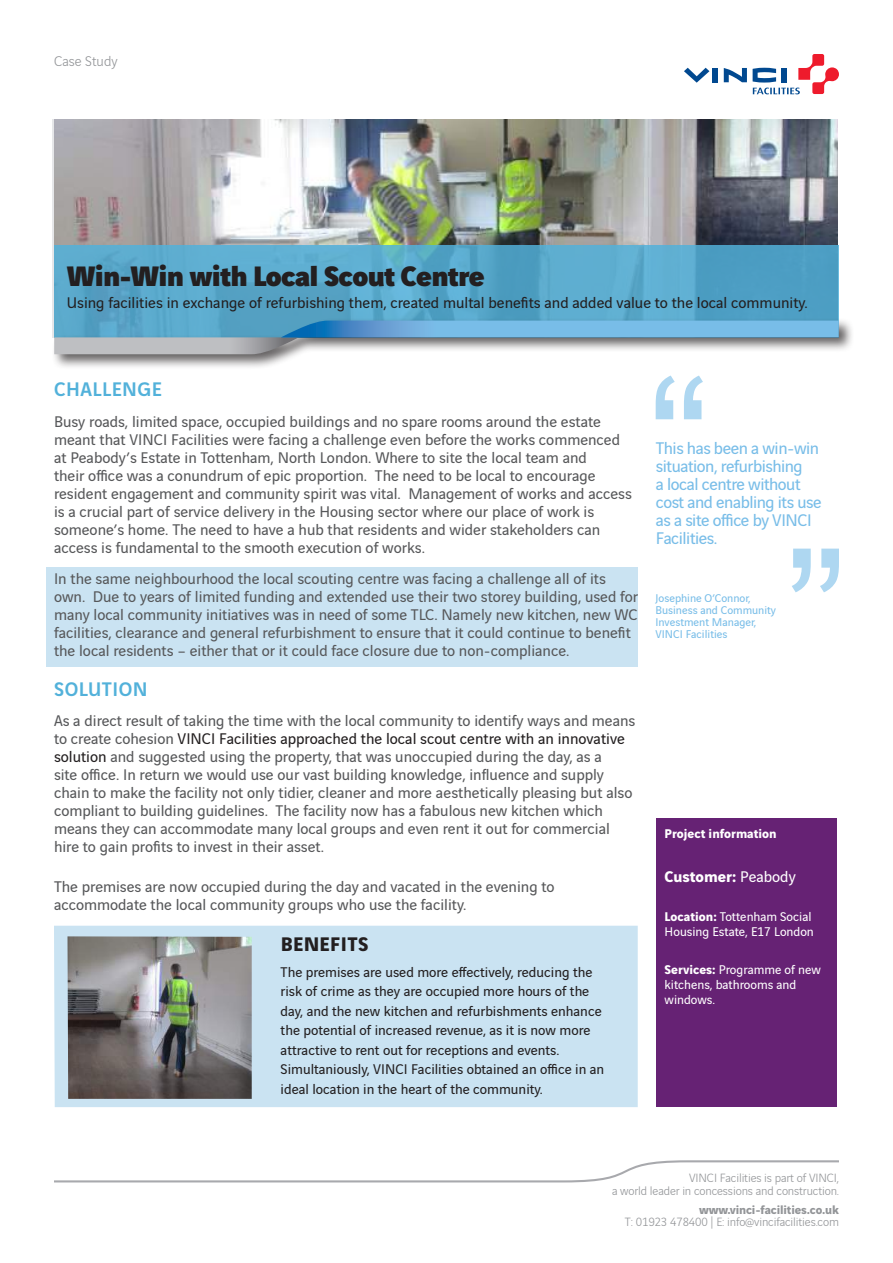
<style>
.page{position:relative;width:893px;height:1263px;background:#fff}
.page>*{position:absolute;margin:0;border:0;box-sizing:border-box;transform-origin:0 0}
.t1{font:900 30px "Vinci Sans";letter-spacing:-.025em;color:#231f20}
.t2{font:500 21px "Vinci Sans";letter-spacing:.02em;color:#52b1da}
.t3{font:700 21px "Vinci Sans";letter-spacing:.02em;color:#231f20}
.t4{font:18px/18px "Vinci Sans";letter-spacing:-.025em;color:#78bde8}
.t5{font:16.5px/18px "Vinci Sans";color:#57585a}
.t6{font:16.5px "Vinci Sans";color:#231f20}
.t7{font:700 16.5px "Vinci Sans";color:#fff}
.t8{font:15px/19.5px "Vinci Sans";color:#231f20}
.t9{font:300 15px "Vinci Sans";color:#939598}
.t10{font:13.5px/15px "Vinci Sans";color:#fff}
.t11{font:700 13.5px "Vinci Sans";color:#fff}
.t12{font:300 12.9px/12.9px "Vinci Sans";letter-spacing:-.01em;color:#939598;text-align:right}
.t13{font:700 12.9px "Vinci Sans";letter-spacing:-.01em;color:#939598}
.t14{font:12px/12px "Vinci Sans";color:#78bde8}
.s1{color:#231f20}
.s2{font-weight:400}
.s3{font-weight:700}
</style>
<div class="page">
<img style="left:54px;top:119px;width:783px;height:199px">
<div style="left:46px;top:567px;width:592px;height:99px;background:#cae3f2"></div>
<div style="left:54px;top:926px;width:584px;height:181px;background:#cae3f2"></div>
<img style="left:68px;top:936px;width:184px;height:163px">
<div style="left:713px;top:68px;width:5px;height:14px;background:#014990"></div>
<svg style="left:724px;top:68px;width:23px;height:14px"></svg>
<svg style="left:684px;top:68px;width:25px;height:15px"></svg>
<svg style="left:753px;top:54px;width:86px;height:40px"></svg>
<svg style="left:54px;top:1160px;width:785px;height:23px"></svg>
<svg style="left:656px;top:375px;width:47px;height:44px"></svg>
<svg style="left:792px;top:549px;width:47px;height:43px"></svg>
<div style="left:656px;top:819px;width:181px;height:288px;background:#662274"></div>
<svg style="left:55px;top:245px;width:784px;height:73px;background:#57a7ca"></svg>
<div style="left:51px;top:318px;width:803px;height:51px;background:#231f20;opacity:.7"></div>
<svg style="left:54px;top:321px;width:785px;height:33px;background:#92b5cc"></svg>
<p class="t9" style="left:54px;top:50px;width:65px">Case Study</p>
<h1 class="t1" style="left:67px;top:251px;width:420px">Win-Win with Local Scout Centre</h1>
<p class="t6" style="left:67px;top:290px;width:742px">Using facilities in exchange of refurbishing them, created multal benefits and added value to the local community.</p>
<p class="t2" style="left:54px;top:373px;width:109px">CHALLENGE</p>
<p class="t5" style="left:54px;top:411px;width:579px">Busy roads, limited space, occupied buildings and no spare rooms around the estate meant that VINCI Facilities were facing a challenge even before the works commenced at Peabody’s Estate in Tottenham, North London. Where to site the local team and<br>their office was a conundrum of epic proportion. The need to be local to encourage resident engagement and community spirit was vital. Management of works and access is a crucial part of service delivery in the Housing sector where our place of work is someone’s home. The need to have a hub that residents and wider stakeholders can access is fundamental to the smooth execution of works.</p>
<p class="t5" style="left:54px;top:568px;width:586px">In the same neighbourhood the local scouting centre was facing a challenge all of its own. Due to years of limited funding and extended use their two storey building, used for many local community initiatives was in need of some TLC. Namely new kitchen, new WC facilities, clearance and general refurbishment to ensure that it could continue to benefit the local residents – either that or it could face closure due to non-compliance.</p>
<p class="t2" style="left:54px;top:672px;width:95px">SOLUTION</p>
<p class="t5" style="left:54px;top:710px;width:583px">As a direct result of taking the time with the local community to identify ways and means to create cohesion <span class="s1">VINCI Facilities approached the local scout centre with an innovative solution</span> and suggested using the property, that was unoccupied during the day, as a<br>site office. In return we would use our vast building knowledge, influence and supply chain to make the facility not only tidier, cleaner and more aesthetically pleasing but also compliant to building guidelines. The facility now has a fabulous new kitchen which means they can accommodate many local groups and even rent it out for commercial hire to gain profits to invest in their asset.</p>
<p class="t5" style="left:54px;top:876px;width:502px">The premises are now occupied during the day and vacated in the evening to accommodate the local community groups who use the facility.</p>
<p class="t3" style="left:281px;top:928px;width:89px">BENEFITS</p>
<p class="t8" style="left:281px;top:961px;width:325px">The premises are used more effectively, reducing the risk of crime as they are occupied more hours of the day, and the new kitchen and refurbishments enhance the potential of increased revenue, as it is now more attractive to rent out for receptions and events.<br>Simultaniously, VINCI Facilities obtained an office in an ideal location in the heart of the community.</p>
<p class="t4" style="left:656px;top:438px;width:167px">This has been a win-win situation, refurbishing<br>a local centre without cost and enabling its use as a site office by VINCI<br>Facilities.</p>
<p class="t14" style="left:655px;top:591px;width:122px">Josephine O’Connor,<br>Business and Community<br>Investment Manager,<br>VINCI Facilities</p>
<p class="t11" style="left:665px;top:822px;width:114px">Project information</p>
<p class="t7" style="left:665px;top:863px;width:133px">Customer: <span class="s2">Peabody</span></p>
<p class="t10" style="left:665px;top:907px;width:151px"><span class="s3">Location:</span> Tottenham Social<br>Housing Estate, E17 London</p>
<p class="t10" style="left:665px;top:961px;width:158px"><span class="s3">Services:</span> Programme of new kitchens, bathrooms and windows.</p>
<p class="t12" style="left:612px;top:1170px;width:228px">VINCI Facilities is part of VINCI,<br>a world leader in concessions and construction.</p>
<p class="t13" style="left:699px;top:1199px;width:141px">www.vinci-facilities.co.uk</p>
<p class="t12" style="left:625px;top:1214px;width:216px">T: 01923 478400 | E: info@vincifacilities.com</p>
</div>
